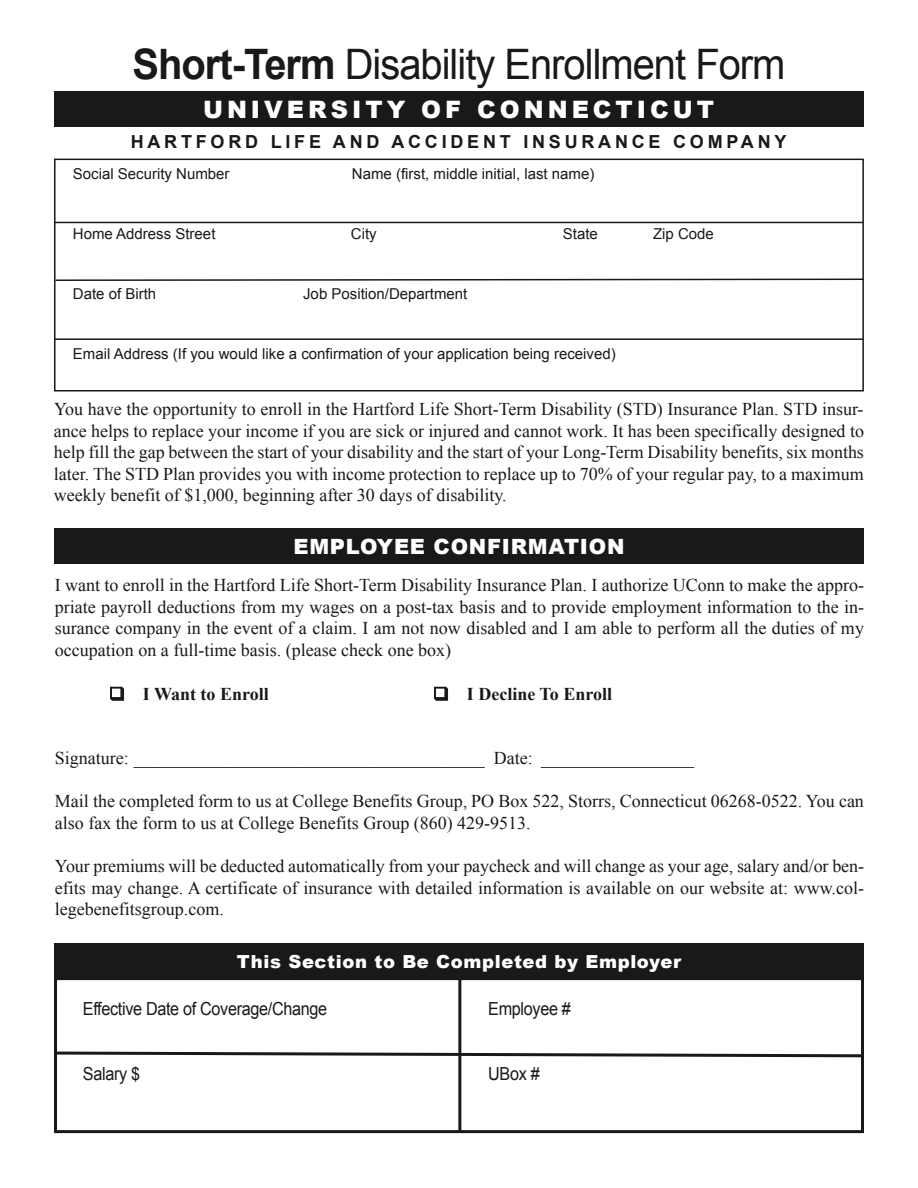
<style>
.page{position:relative;width:918px;height:1188px;background:#fff}
.page>*{position:absolute;margin:0;border:0;box-sizing:border-box;transform-origin:0 0}
.t1{font:42px "Arial";letter-spacing:-.025em;color:#191919;scale:.95 1}
.t2{font:900 24px "Arial";letter-spacing:.165em;color:#fff}
.t3{font:900 21px "Arial";letter-spacing:.035em;color:#fff}
.t4{font:18px/21.6px "Times New Roman";color:#191919;text-align:justify}
.t5{font:18px "Arial";letter-spacing:-.02em;color:#191919;scale:.9 1}
.t6{font:700 18px "Arial";letter-spacing:.21em;color:#191919}
.t7{font:900 18px "Arial";letter-spacing:.035em;color:#fff}
.t8{font:700 18px "Times New Roman";color:#191919}
.t9{font:15px "Arial";color:#191919}
.s1{font-weight:700}
</style>
<div class="page">
<div style="left:54px;top:92px;width:809px;height:35px;background:#191919"></div>
<div style="left:54px;top:528px;width:810px;height:35px;background:#191919"></div>
<div style="left:54px;top:977px;width:810px;height:156px;border:3px solid #191919"></div>
<svg style="left:54px;top:1050px;width:810px;height:9px"></svg>
<hr style="left:458px;top:980px;width:3px;height:152px;background:#191919">
<div style="left:54px;top:943px;width:810px;height:35px;background:#191919"></div>
<div style="left:54px;top:159px;width:810px;height:233px;border:2px solid #191919"></div>
<hr style="left:55px;top:222px;width:808px;height:1px;background:#191919">
<svg style="left:54px;top:278px;width:810px;height:4px"></svg>
<hr style="left:54px;top:338px;width:809px;height:2px;background:#191919">
<h1 class="t1" style="left:133px;top:41px;width:689px"><span class="s1">Short-Term</span> Disability Enrollment Form</h1>
<h2 class="t2" style="left:203px;top:92px;width:513px">UNIVERSITY OF CONNECTICUT</h2>
<p class="t6" style="left:131px;top:132px;width:657px">HARTFORD LIFE AND ACCIDENT INSURANCE COMPANY</p>
<p class="t9" style="left:73px;top:165px;width:158px">Social Security Number</p>
<p class="t9" style="left:352px;top:165px;width:244px">Name (first, middle initial, last name)</p>
<p class="t9" style="left:73px;top:225px;width:144px">Home Address Street</p>
<p class="t9" style="left:351px;top:225px;width:27px">City</p>
<p class="t9" style="left:563px;top:225px;width:37px">State</p>
<p class="t9" style="left:653px;top:225px;width:62px">Zip Code</p>
<p class="t9" style="left:73px;top:285px;width:85px">Date of Birth</p>
<p class="t9" style="left:303px;top:285px;width:166px">Job Position/Department</p>
<p class="t9" style="left:73px;top:345px;width:544px">Email Address (If you would like a confirmation of your application being received)</p>
<p class="t4" style="left:54px;top:398px;width:812px">You have the opportunity to enroll in the Hartford Life Short-Term Disability (STD) Insurance Plan. STD insur&shy;ance helps to replace your income if you are sick or injured and cannot work. It has been specifically designed to help fill the gap between the start of your disability and the start of your Long-Term Disability benefits, six months later. The STD Plan provides you with income protection to replace up to 70% of your regular pay, to a maximum weekly benefit of $1,000, beginning after 30 days of disability.</p>
<p class="t3" style="left:293px;top:531px;width:333px">EMPLOYEE CONFIRMATION</p>
<p class="t4" style="left:55px;top:574px;width:811px">I want to enroll in the Hartford Life Short-Term Disability Insurance Plan. I authorize UConn to make the appro&shy;priate payroll deductions from my wages on a post-tax basis and to provide employment information to the in&shy;surance company in the event of a claim. I am not now disabled and I am able to perform all the duties of my occupation on a full-time basis. (please check one box)</p>
<p class="t8" style="left:109px;top:684px;width:161px">❑ I Want to Enroll</p>
<p class="t8" style="left:433px;top:684px;width:181px">❑ I Decline To Enroll</p>
<p class="t4" style="left:55px;top:747px;width:641px">Signature: _______________________________________ Date: _________________</p>
<p class="t4" style="left:55px;top:790px;width:811px">Mail the completed form to us at College Benefits Group, PO Box 522, Storrs, Connecticut 06268-0522. You can also fax the form to us at College Benefits Group (860) 429-9513.</p>
<p class="t4" style="left:55px;top:855px;width:811px">Your premiums will be deducted automatically from your paycheck and will change as your age, salary and/or ben&shy;efits may change. A certificate of insurance with detailed information is available on our website at: www.col&shy;legebenefitsgroup.com.</p>
<p class="t7" style="left:237px;top:948px;width:446px">This Section to Be Completed by Employer</p>
<p class="t5" style="left:83px;top:999px;width:273px">Effective Date of Coverage/Change</p>
<p class="t5" style="left:488px;top:999px;width:93px">Employee #</p>
<p class="t5" style="left:83px;top:1063px;width:65px">Salary $</p>
<p class="t5" style="left:488px;top:1063px;width:59px">UBox #</p>
</div>
